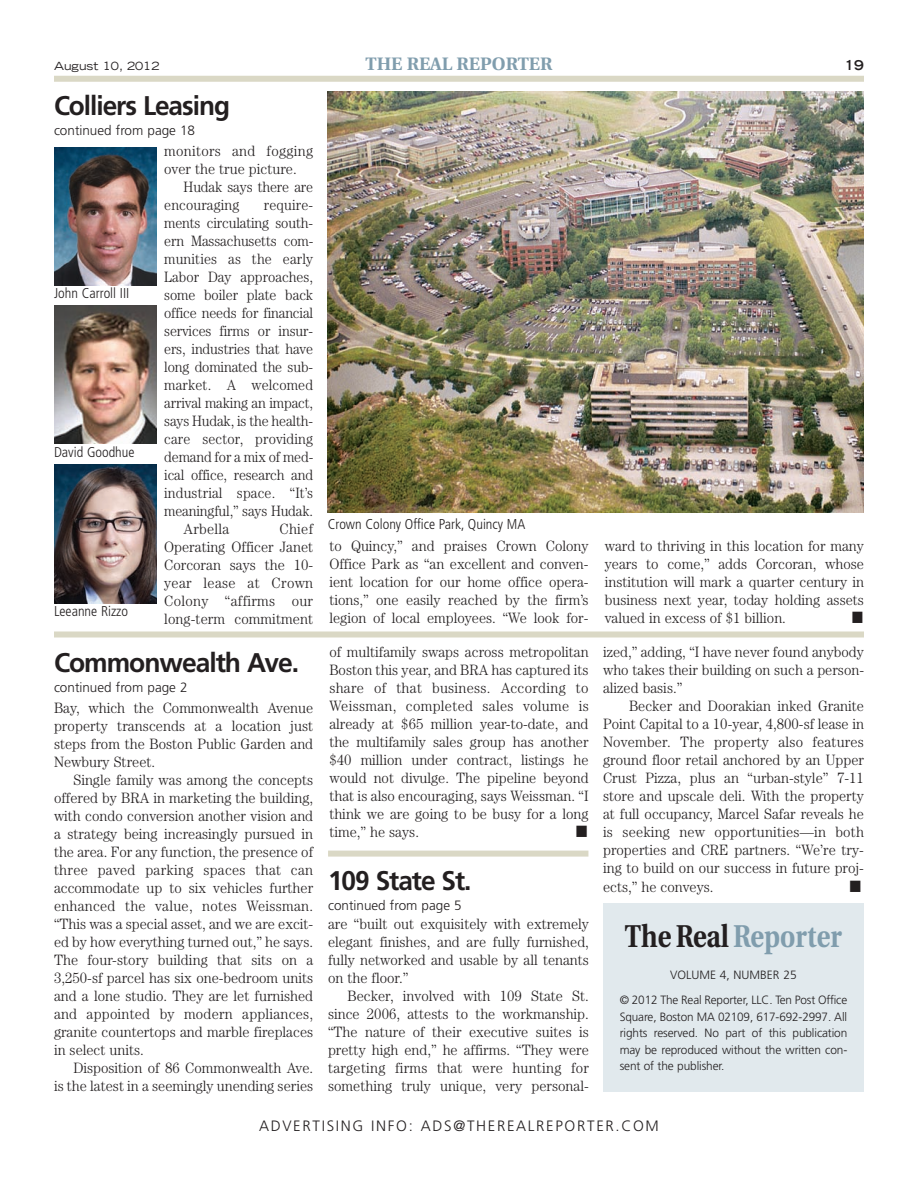
<style>
.page{position:relative;width:918px;height:1188px;background:#fff}
.page>*{position:absolute;margin:0;border:0;box-sizing:border-box;transform-origin:0 0}
.t1{font:700 31.5px "Utopia";color:#809dad;scale:.83 1}
.t2{font:700 27px "Frutiger";letter-spacing:-.04em;color:#231f20}
.t3{font:700 18px "Utopia";color:#809dad}
.t4{font:300 15px/18px "Century";color:#231f20;text-align:justify;scale:.95 1}
.t5{font:300 15px/18px "Century";color:#231f20;scale:.93 1}
.t6{font:300 15px/18px "Century";letter-spacing:.02em;color:#231f20;scale:.95 1}
.t7{font:300 15px "Frutiger";letter-spacing:.11em;color:#231f20}
.t8{font:300 condensed 14.25px "Frutiger";color:#231f20}
.t9{font:300 13.5px "Frutiger";color:#231f20}
.t10{font:700 expanded 13.5px "Trade Gothic LH";color:#231f20}
.t11{font:13.5px "Dingbats One";color:#231f20;scale:.91 1}
.t12{font:13.5px "Dingbats One";color:#231f20;scale:.88 1}
.t13{font:300 12px/16.5px "Frutiger";letter-spacing:-.01em;color:#231f20;text-align:center}
.t14{font:expanded 11.25px "Trade Gothic LH";color:#231f20}
.s1{color:#231f20}
</style>
<div class="page">
<div style="left:54px;top:76px;width:810px;height:6px;background:#dad8c5"></div>
<div style="left:54px;top:632px;width:810px;height:6px;background:#dad8c5"></div>
<img style="left:54px;top:464px;width:103px;height:140px">
<img style="left:54px;top:147px;width:103px;height:139px">
<img style="left:54px;top:305px;width:103px;height:139px">
<img style="left:328px;top:92px;width:536px;height:421px">
<div style="left:328px;top:851px;width:260px;height:6px;background:#dad8c5"></div>
<div style="left:604px;top:904px;width:260px;height:188px;background:#e1e9ed"></div>
<p class="t14" style="left:54px;top:62px;width:107px">August 10, 2012</p>
<p class="t3" style="left:365px;top:57px;width:189px">THE REAL REPORTER</p>
<p class="t10" style="left:845px;top:60px;width:21px">19</p>
<h2 class="t2" style="left:54px;top:95px;width:178px">Colliers Leasing</h2>
<p class="t9" style="left:54px;top:125px;width:143px">continued from page 18</p>
<p class="t8" style="left:54px;top:288px;width:77px">John Carroll III</p>
<p class="t8" style="left:54px;top:446px;width:82px">David Goodhue</p>
<p class="t8" style="left:54px;top:606px;width:76px">Leeanne Rizzo</p>
<p class="t6" style="left:164px;top:143px;width:158px">monitors and fogging over the true picture.</p>
<p class="t5" style="left:164px;top:179px;width:162px;text-indent:19px">Hudak says there are encouraging</p>
<p class="t5" style="left:264px;top:197px;width:54px">require-</p>
<p class="t5" style="left:164px;top:215px;width:162px">ments circulating south-</p>
<p class="t5" style="left:164px;top:233px;width:162px">ern Massachusetts com-</p>
<p class="t5" style="left:164px;top:251px;width:162px">munities as the early</p>
<p class="t5" style="left:164px;top:269px;width:162px">Labor Day approaches,</p>
<p class="t5" style="left:164px;top:287px;width:162px">some boiler plate back</p>
<p class="t5" style="left:164px;top:305px;width:162px">office needs for financial</p>
<p class="t5" style="left:164px;top:323px;width:162px">services firms or insur-</p>
<p class="t5" style="left:164px;top:341px;width:162px">ers, industries that have</p>
<p class="t5" style="left:164px;top:359px;width:162px">long dominated the sub-</p>
<p class="t5" style="left:164px;top:377px;width:162px">market. A welcomed</p>
<p class="t5" style="left:164px;top:395px;width:162px">arrival making an impact,</p>
<p class="t5" style="left:164px;top:413px;width:162px">says Hudak, is the health-</p>
<p class="t5" style="left:164px;top:431px;width:162px">care sector, providing</p>
<p class="t5" style="left:164px;top:449px;width:162px">demand for a mix of med-</p>
<p class="t5" style="left:164px;top:467px;width:162px">ical office, research and</p>
<p class="t5" style="left:164px;top:485px;width:162px">industrial space. “It’s</p>
<p class="t5" style="left:164px;top:503px;width:162px">meaningful,” says Hudak.</p>
<p class="t6" style="left:184px;top:521px;width:50px">Arbella</p>
<p class="t4" style="left:164px;top:521px;width:158px;text-indent:115px">Chief Operating Officer Janet Corcoran says the 10- year lease at Crown Colony “affirms our long-term commitment</p>
<h2 class="t2" style="left:54px;top:652px;width:247px">Commonwealth Ave.</h2>
<p class="t9" style="left:54px;top:682px;width:135px">continued from page 2</p>
<p class="t4" style="left:54px;top:700px;width:274px">Bay, which the Commonwealth Avenue property transcends at a location just steps from the Boston Public Garden and Newbury Street.</p>
<p class="t4" style="left:54px;top:772px;width:274px;text-indent:19px">Single family was among the concepts offered by BRA in marketing the building, with condo conversion another vision and a strategy being increasingly pursued in the area. For any function, the presence of three paved parking spaces that can accommodate up to six vehicles further enhanced the value, notes Weissman. “This was a special asset, and we are excit&shy;ed by how everything turned out,” he says.<br>The four-story building that sits on a 3,250-sf parcel has six one-bedroom units and a lone studio. They are let furnished and appointed by modern appliances, granite countertops and marble fireplaces in select units.</p>
<p class="t4" style="left:54px;top:1060px;width:274px;text-align:right">Disposition of 86 Commonwealth Ave.<br>is the latest in a seemingly unending series</p>
<p class="t8" style="left:328px;top:518px;width:199px">Crown Colony Office Park, Quincy MA</p>
<p class="t4" style="left:329px;top:538px;width:274px">to Quincy,” and praises Crown Colony Office Park as “an excellent and conven&shy;ient location for our home office opera&shy;tions,” one easily reached by the firm’s legion of local employees. “We look for-</p>
<p class="t4" style="left:605px;top:538px;width:274px">ward to thriving in this location for many years to come,” adds Corcoran, whose institution will mark a quarter century in business next year, today holding assets valued in excess of $1 billion.</p>
<p class="t12" style="left:852px;top:611px;width:13px">■</p>
<p class="t4" style="left:329px;top:644px;width:275px">of multifamily swaps across metropolitan Boston this year, and BRA has captured its share of that business. According to Weissman, completed sales volume is already at $65 million year-to-date, and the multifamily sales group has another $40 million under contract, listings he would not divulge. The pipeline beyond that is also encouraging, says Weissman. “I think we are going to be busy for a long time,” he says.</p>
<p class="t11" style="left:577px;top:825px;width:13px">■</p>
<h2 class="t2" style="left:328px;top:870px;width:145px">109 State St.</h2>
<p class="t9" style="left:328px;top:899px;width:135px">continued from page 5</p>
<p class="t4" style="left:328px;top:916px;width:276px">are “built out exquisitely with extremely elegant finishes, and are fully furnished, fully networked and usable by all tenants on the floor.”</p>
<p class="t4" style="left:328px;top:988px;width:276px;text-indent:19px">Becker, involved with 109 State St. since 2006, attests to the workmanship. “The nature of their executive suites is pretty high end,” he affirms. “They were targeting firms that were hunting for something truly unique, very personal-</p>
<p class="t4" style="left:603px;top:645px;width:276px">ized,” adding, “I have never found anybody who takes their building on such a person&shy;alized basis.”</p>
<p class="t4" style="left:603px;top:699px;width:276px;text-indent:26px">Becker and Doorakian inked Granite Point Capital to a 10-year, 4,800-sf lease in November. The property also features ground floor retail anchored by an Upper Crust Pizza, plus an “urban-style” 7-11 store and upscale deli. With the property at full occupancy, Marcel Safar reveals he is seeking new opportunities—in both properties and CRE partners. “We’re try&shy;ing to build on our success in future proj&shy;ects,” he conveys.</p>
<p class="t11" style="left:850px;top:879px;width:13px">■</p>
<h1 class="t1" style="left:625px;top:923px;width:263px"><span class="s1">The Real</span> Reporter</h1>
<p class="t13" style="left:620px;top:963px;width:229px;line-height:25.2px">VOLUME 4, NUMBER 25<br>© 2012 The Real Reporter, LLC. Ten Post Office</p>
<p class="t13" style="left:620px;top:1009px;width:229px;text-align:justify">Square, Boston MA 02109, 617-692-2997. All rights reserved. No part of this publication may be reproduced without the written con&shy;sent of the publisher.</p>
<p class="t7" style="left:259px;top:1120px;width:401px">ADVERTISING INFO: ADS@THEREALREPORTER.COM</p>
</div>
